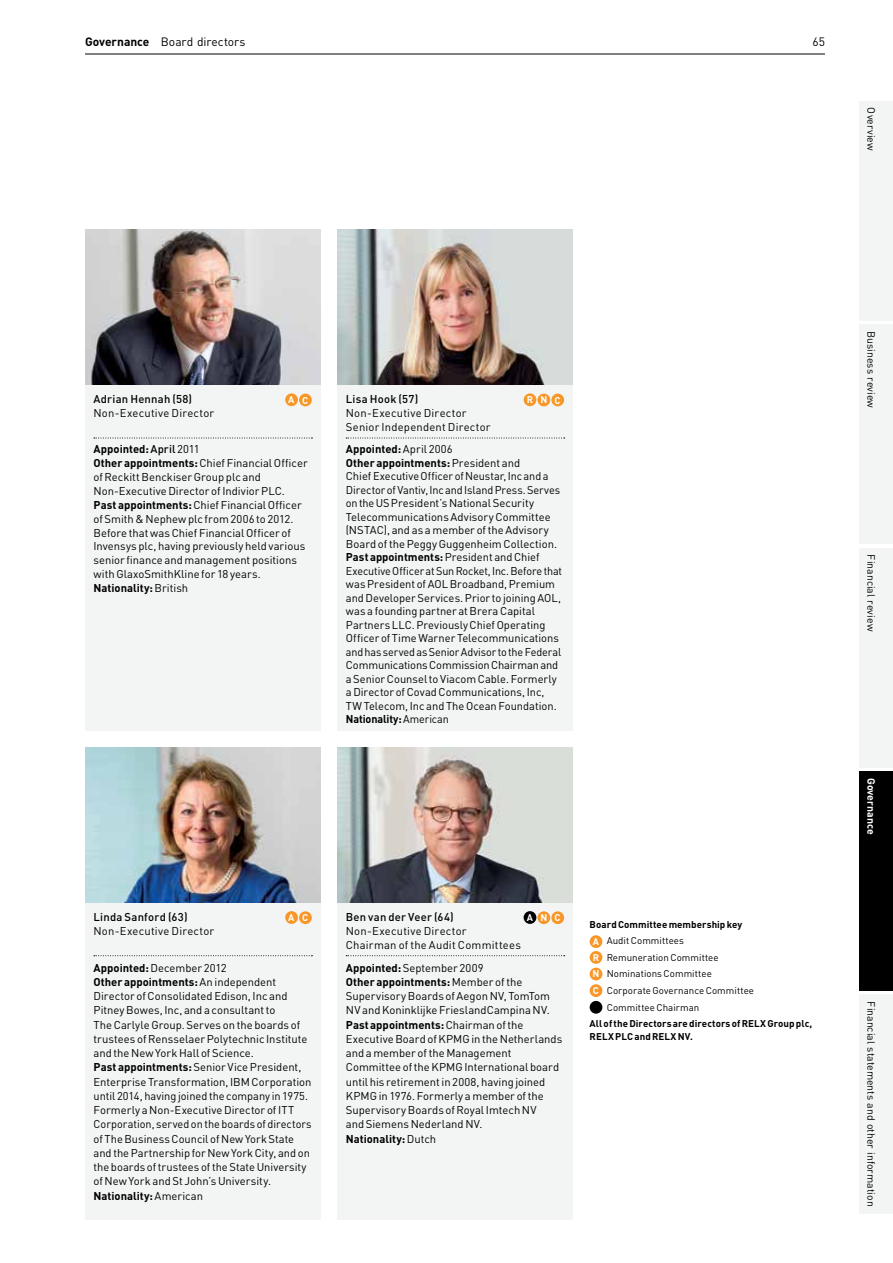
<style>
.page{position:relative;width:893px;height:1263px;background:#fff}
.page>*{position:absolute;margin:0;border:0;box-sizing:border-box;transform-origin:0 0}
.t1{font:12px "DIN Pro";color:#000}
.t2{font:11.25px/14.2px "DIN Pro";color:#000}
.t3{font:11.25px/14.2px "DIN Pro";letter-spacing:.02em;color:#000}
.t4{font:500 11.25px "DIN Pro";letter-spacing:.02em;color:#000}
.t5{font:10.5px "DIN Pro";color:#000}
.t6{font:700 10.5px "DIN Pro";color:#fff}
.t7{font:9.75px "DIN Pro";letter-spacing:.005em;color:#000}
.t8{font:700 9.75px/12.3px "DIN Pro";letter-spacing:.005em;color:#000}
.t9{font:700 9.75px "DIN Pro";letter-spacing:.75em;color:#fff}
.s1{font-weight:700}
.s2{font-weight:500}
.s3{font-weight:700;color:#fff}
</style>
<div class="page">
<div style="left:859px;top:101px;width:34px;height:219px;background:#f3f4f4"></div>
<div style="left:859px;top:324px;width:34px;height:220px;background:#f3f4f4"></div>
<div style="left:859px;top:548px;width:34px;height:219px;background:#f3f4f4"></div>
<div style="left:859px;top:771px;width:34px;height:219px;background:#000"></div>
<div style="left:859px;top:995px;width:34px;height:219px;background:#f3f4f4"></div>
<hr style="left:85px;top:54px;width:740px;height:1px;background:#000">
<img style="left:85px;top:230px;width:235px;height:155px">
<img style="left:85px;top:747px;width:235px;height:156px">
<div style="left:85px;top:903px;width:235px;height:316px;background:#f3f4f4"></div>
<svg style="left:94px;top:955px;width:218px;height:1px"></svg>
<div style="left:285px;top:911px;width:13px;height:13px;background:#f89728;border-radius:50%"></div>
<div style="left:299px;top:911px;width:13px;height:13px;background:#f89728;border-radius:50%"></div>
<div style="left:85px;top:385px;width:235px;height:345px;background:#f3f4f4"></div>
<svg style="left:94px;top:438px;width:218px;height:1px"></svg>
<div style="left:285px;top:393px;width:13px;height:13px;background:#f89728;border-radius:50%"></div>
<div style="left:299px;top:394px;width:13px;height:12px;background:#f89728;border-radius:50%"></div>
<div style="left:337px;top:385px;width:236px;height:345px;background:#f3f4f4"></div>
<svg style="left:346px;top:438px;width:219px;height:1px"></svg>
<div style="left:524px;top:393px;width:12px;height:13px;background:#f89728;border-radius:50%"></div>
<div style="left:537px;top:394px;width:13px;height:12px;background:#f89728;border-radius:50%"></div>
<div style="left:551px;top:394px;width:13px;height:12px;background:#f89728;border-radius:50%"></div>
<img style="left:337px;top:747px;width:236px;height:156px">
<div style="left:337px;top:903px;width:236px;height:316px;background:#f3f4f4"></div>
<svg style="left:346px;top:955px;width:219px;height:1px"></svg>
<div style="left:524px;top:911px;width:12px;height:13px;background:#000;border-radius:50%"></div>
<div style="left:537px;top:911px;width:13px;height:13px;background:#f89728;border-radius:50%"></div>
<div style="left:551px;top:911px;width:13px;height:13px;background:#f89728;border-radius:50%"></div>
<div style="left:590px;top:935px;width:12px;height:13px;background:#f89728;border-radius:50%"></div>
<div style="left:590px;top:951px;width:12px;height:13px;background:#f89728;border-radius:50%"></div>
<div style="left:590px;top:968px;width:12px;height:12px;background:#f89728;border-radius:50%"></div>
<div style="left:590px;top:984px;width:12px;height:13px;background:#f89728;border-radius:50%"></div>
<div style="left:590px;top:1001px;width:12px;height:13px;background:#000;border-radius:50%"></div>
<img style="left:338px;top:230px;width:235px;height:155px">
<p class="t1" style="left:85px;top:33px;width:162px"><span class="s1">Governance</span> Board directors</p>
<p class="t1" style="left:812px;top:33px;width:14px">65</p>
<p class="t5" style="left:878px;top:107px;width:45px;rotate:90deg">Overview</p>
<p class="t4" style="left:94px;top:391px;width:100px">Adrian Hennah (58)</p>
<p class="t9" style="left:288px;top:393px;width:22px">A C</p>
<p class="t3" style="left:94px;top:405px;width:122px">Non-Executive Director</p>
<p class="t2" style="left:94px;top:442px;width:216px;line-height:13.8px"><span class="s1">Appointed:</span> <span class="s2">April</span> 2011<br><span class="s1">Other appointments:</span> Chief Financial Officer of Reckitt Benckiser Group plc and Non-Executive Director of Indivior PLC.<br><span class="s1">Past appointments:</span> Chief Financial Officer of Smith &amp; Nephew plc from 2006 to 2012.<br>Before that was Chief Financial Officer of Invensys plc, having previously held various senior finance and management positions with GlaxoSmithKline for 18 years.<br><span class="s1">Nationality:</span> British</p>
<p class="t4" style="left:346px;top:391px;width:74px">Lisa Hook (57)</p>
<p class="t9" style="left:527px;top:393px;width:36px">RNC</p>
<p class="t3" style="left:346px;top:405px;width:146px">Non-Executive Director<br>Senior Independent Director</p>
<p class="t2" style="left:346px;top:442px;width:218px;line-height:13.5px"><span class="s1">Appointed:</span> April 2006<br><span class="s1">Other appointments:</span> President and<br>Chief Executive Officer of Neustar, Inc and a Director of Vantiv, Inc and Island Press. Serves on the US President’s National Security Telecommunications Advisory Committee (NSTAC), and as a member of the Advisory Board of the Peggy Guggenheim Collection.<br><span class="s1">Past appointments:</span> President and Chief Executive Officer at Sun Rocket, Inc. Before that was President of AOL Broadband, Premium and Developer Services. Prior to joining AOL, was a founding partner at Brera Capital Partners LLC. Previously Chief Operating Officer of Time Warner Telecommunications and has served as Senior Advisor to the Federal Communications Commission Chairman and a Senior Counsel to Viacom Cable. Formerly a Director of Covad Communications, Inc, TW Telecom, Inc and The Ocean Foundation.<br><span class="s1">Nationality:</span> American</p>
<p class="t4" style="left:94px;top:909px;width:96px">Linda Sanford (63)</p>
<p class="t9" style="left:288px;top:911px;width:22px">A C</p>
<p class="t3" style="left:94px;top:923px;width:122px">Non-Executive Director</p>
<p class="t2" style="left:94px;top:960px;width:220px"><span class="s1">Appointed:</span> December 2012<br><span class="s1">Other appointments:</span> An independent Director of Consolidated Edison, Inc and Pitney Bowes, Inc, and a consultant to<br>The Carlyle Group. Serves on the boards of trustees of Rensselaer Polytechnic Institute and the New York Hall of Science.<br><span class="s1">Past appointments:</span> Senior Vice President, Enterprise Transformation, IBM Corporation until 2014, having joined the company in 1975.<br>Formerly a Non-Executive Director of ITT Corporation, served on the boards of directors of The Business Council of New York State and the Partnership for New York City, and on the boards of trustees of the State University of New York and St John’s University.<br><span class="s1">Nationality:</span> American</p>
<p class="t4" style="left:346px;top:909px;width:109px">Ben van der Veer (64)</p>
<p class="t9" style="left:527px;top:911px;width:36px">ANC</p>
<p class="t3" style="left:346px;top:923px;width:177px">Non-Executive Director<br>Chairman of the Audit Committees</p>
<p class="t2" style="left:346px;top:960px;width:218px"><span class="s1">Appointed:</span> September 2009<br><span class="s1">Other appointments:</span> Member of the Supervisory Boards of Aegon NV, TomTom NV and Koninklijke FrieslandCampina NV.<br><span class="s1">Past appointments:</span> Chairman of the Executive Board of KPMG in the Netherlands and a member of the Management Committee of the KPMG International board until his retirement in 2008, having joined KPMG in 1976. Formerly a member of the Supervisory Boards of Royal Imtech NV<br>and Siemens Nederland NV.<br><span class="s1">Nationality:</span> Dutch</p>
<p class="t8" style="left:590px;top:917px;width:154px">Board Committee membership key</p>
<p class="t7" style="left:593px;top:934px;width:93px"><span class="s3">A</span> Audit Committees</p>
<p class="t7" style="left:593px;top:951px;width:127px"><span class="s3">R</span> Remuneration Committee</p>
<p class="t7" style="left:593px;top:967px;width:121px"><span class="s3">N</span> Nominations Committee</p>
<p class="t7" style="left:593px;top:984px;width:163px"><span class="s3">C</span> Corporate Governance Committee</p>
<p class="t7" style="left:607px;top:1000px;width:94px">Committee Chairman</p>
<p class="t8" style="left:590px;top:1017px;width:224px">All of the Directors are directors of RELX Group plc,<br>RELX PLC and RELX NV.</p>
<p class="t5" style="left:878px;top:331px;width:79px;rotate:90deg">Business review</p>
<p class="t5" style="left:878px;top:554px;width:78px;rotate:90deg">Financial review</p>
<p class="t6" style="left:878px;top:778px;width:58px;rotate:90deg">Governance</p>
<p class="t5" style="left:878px;top:1001px;width:207px;rotate:90deg">Financial statements and other information</p>
</div>
